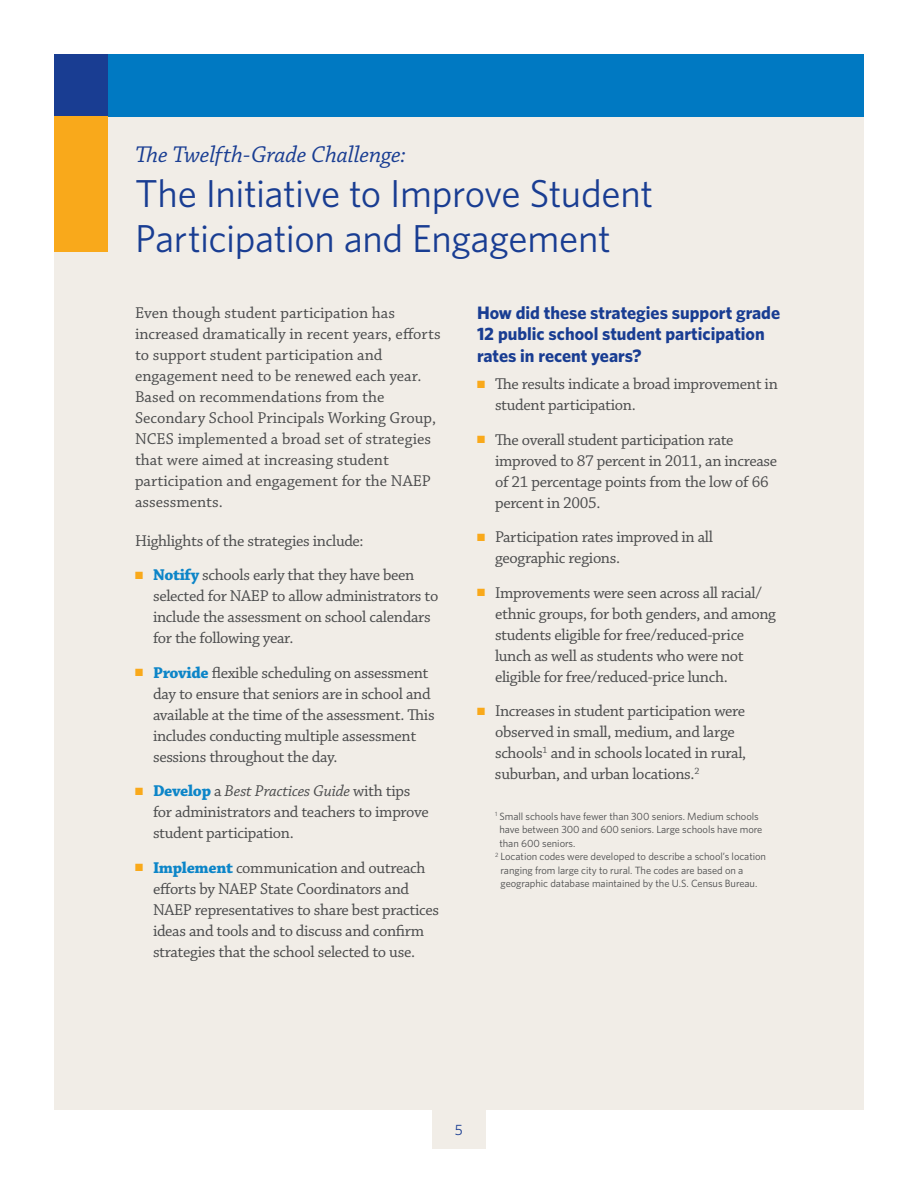
<style>
.page{position:relative;width:918px;height:1188px;background:#fff}
.page>*{position:absolute;margin:0;border:0;box-sizing:border-box;transform-origin:0 0}
.t1{font:39px/45px "Whitney";letter-spacing:-.01em;color:#193d92}
.t2{font:italic 24px "Chaparral Pro";letter-spacing:-.005em;color:#193d92}
.t3{font:700 18px/21.8px "Whitney";color:#193d92}
.t4{font:16.5px/21px "Chaparral Pro";letter-spacing:-.02em;color:#4b4c4d}
.t5{font:16.5px/21px "Chaparral Pro";color:#4b4c4d}
.t6{font:15px "Whitney";color:#193d92}
.t7{font:10.5px "Whitney";letter-spacing:-.005em;color:#4b4c4d}
.s1{color:#f9a91b}
.s2{font-weight:700;color:#0c85c8}
.s3{font-style:italic}
</style>
<div class="page">
<div style="left:432px;top:1110px;width:54px;height:39px;background:#f1ede7"></div>
<div style="left:54px;top:54px;width:810px;height:1044px;background:#f1ede7"></div>
<div style="left:108px;top:54px;width:756px;height:63px;background:#0079c2"></div>
<div style="left:54px;top:54px;width:54px;height:63px;background:#193d92"></div>
<div style="left:54px;top:117px;width:54px;height:135px;background:#f9a91b"></div>
<h2 class="t2" style="left:135px;top:141px;width:273px">The Twelfth-Grade Challenge:</h2>
<h1 class="t1" style="left:135px;top:170px;width:520px">The Initiative to Improve Student<br>Participation and Engagement</h1>
<p class="t5" style="left:135px;top:303px;width:307px">Even though student participation has increased dramatically in recent years, efforts to support student participation and engagement need to be renewed each year.<br>Based on recommendations from the Secondary School Principals Working Group, NCES implemented a broad set of strategies that were aimed at increasing student participation and engagement for the NAEP assessments.</p>
<p class="t4" style="left:135px;top:531px;width:230px">Highlights of the strategies include:</p>
<p class="t4" style="left:153px;top:565px;width:287px;text-indent:-18px"><span class="s1">■</span> <span class="s2">Notify</span> schools early that they have been selected for NAEP to allow administrators to include the assessment on school calendars for the following year.</p>
<p class="t4" style="left:153px;top:663px;width:283px;text-indent:-18px"><span class="s1">■</span> <span class="s2">Provide</span> flexible scheduling on assessment day to ensure that seniors are in school and available at the time of the assessment. This includes conducting multiple assessment sessions throughout the day.</p>
<p class="t4" style="left:153px;top:781px;width:277px;text-indent:-18px"><span class="s1">■</span> <span class="s2">Develop</span> a <span class="s3">Best Practices Guide</span> with tips for administrators and teachers to improve student participation.</p>
<p class="t4" style="left:153px;top:858px;width:288px;text-indent:-18px"><span class="s1">■</span> <span class="s2">Implement</span> communication and outreach efforts by NAEP State Coordinators and NAEP representatives to share best practices ideas and tools and to discuss and confirm strategies that the school selected to use.</p>
<p class="t3" style="left:477px;top:301px;width:305px">How did these strategies support grade<br>12 public school student participation rates in recent years?</p>
<p class="t4" style="left:495px;top:374px;width:284px;text-indent:-18px"><span class="s1">■</span> The results indicate a broad improvement in student participation.</p>
<p class="t4" style="left:495px;top:429px;width:284px;text-indent:-18px"><span class="s1">■</span> The overall student participation rate improved to 87 percent in 2011, an increase of 21 percentage points from the low of 66 percent in 2005.</p>
<p class="t4" style="left:495px;top:527px;width:220px;text-indent:-18px"><span class="s1">■</span> Participation rates improved in all geographic regions.</p>
<p class="t4" style="left:495px;top:582px;width:282px;text-indent:-18px"><span class="s1">■</span> Improvements were seen across all racial/ ethnic groups, for both genders, and among students eligible for free/reduced-price lunch as well as students who were not eligible for free/reduced-price lunch.</p>
<p class="t4" style="left:495px;top:701px;width:253px;text-indent:-18px"><span class="s1">■</span> Increases in student participation were observed in small, medium, and large schools<sup>1</sup> and in schools located in rural, suburban, and urban locations.<sup>2</sup></p>
<p class="t7" style="left:495px;top:809px;width:265px"><sup>1</sup> Small schools have fewer than 300 seniors. Medium schools</p>
<p class="t7" style="left:499px;top:822px;width:264px">have between 300 and 600 seniors. Large schools have more</p>
<p class="t7" style="left:499px;top:836px;width:77px">than 600 seniors.</p>
<p class="t7" style="left:495px;top:849px;width:273px"><sup>2</sup> Location codes were developed to describe a school’s location</p>
<p class="t7" style="left:501px;top:863px;width:244px">ranging from large city to rural. The codes are based on a</p>
<p class="t7" style="left:501px;top:876px;width:258px">geographic database maintained by the U.S. Census Bureau.</p>
<p class="t6" style="left:455px;top:1120px;width:10px">5</p>
</div>
